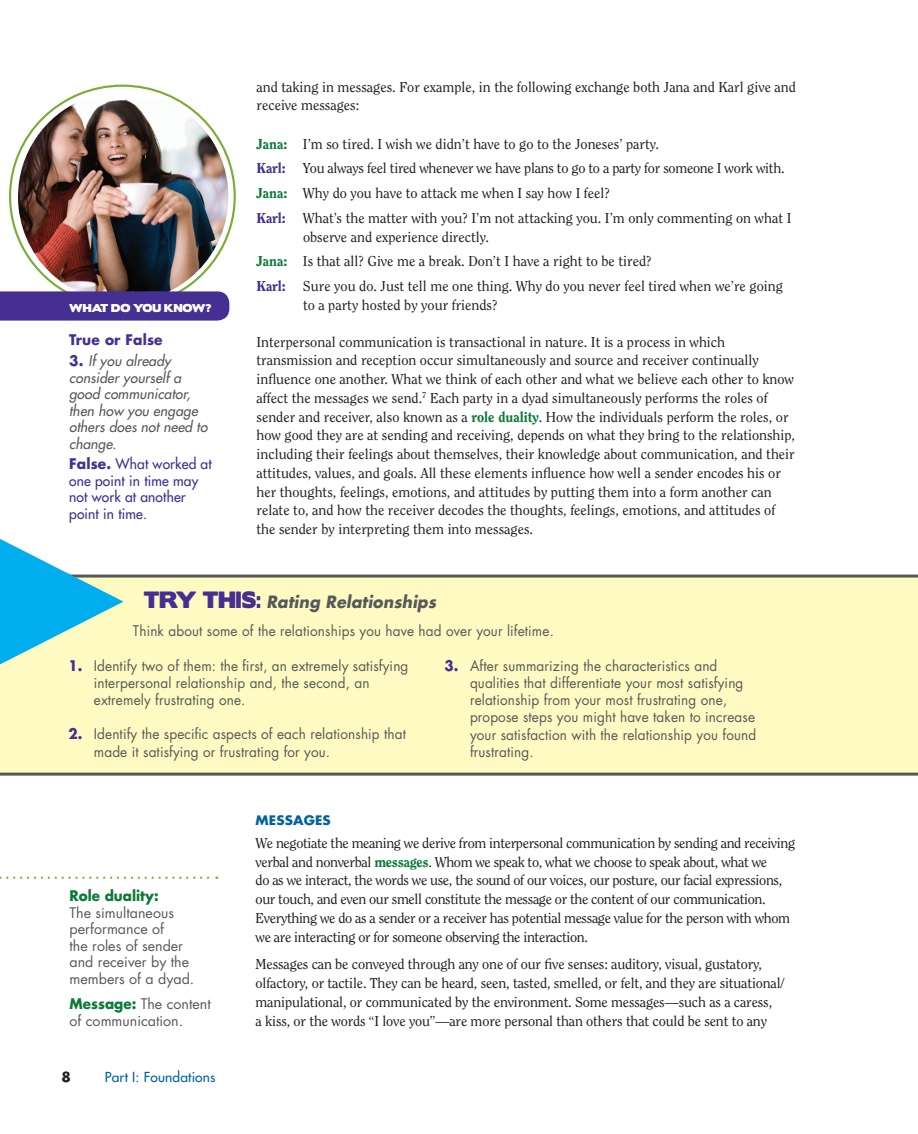
<style>
.page{position:relative;width:918px;height:1134px;background:#fff}
.page>*{position:absolute;margin:0;border:0;box-sizing:border-box;transform-origin:0 0}
.t1{font:italic 700 16.5px "Futura";letter-spacing:.01em;color:#57585a;scale:.95 1}
.t2{font:14.25px/18.8px "Clearface Std";color:#231f20}
.t3{font:14.25px/17.2px "Futura";letter-spacing:.01em;color:#57585a;scale:.95 1}
.t4{font:14.25px/18.8px "Clearface Std";letter-spacing:-.025em;color:#231f20}
.t5{font:14.25px/16.5px "Futura";letter-spacing:.01em;color:#57585a}
.t6{font:italic 14.25px/16.5px "Futura";letter-spacing:.01em;color:#57585a}
.t7{font:14.25px/16.5px "Futura";letter-spacing:.01em;color:#452f92}
.t8{font:700 14.25px "Futura";color:#0b7a36;scale:.95 1}
.t9{font:700 14.25px "Futura";letter-spacing:.01em;color:#452f92}
.t10{font:13.5px "Futura";letter-spacing:.01em;color:#00639e}
.t11{font:700 13.5px "Futura";color:#231f20}
.t12{font:700 12.75px "Futura";letter-spacing:.01em;color:#00639e;scale:1.05 1}
.t13{font:10.2px "Boris Black Bloxx";color:#fff}
.s1{font-weight:700;font-style:normal;color:#452f92}
.s2{font-weight:700}
.s3{font-weight:800;color:#0b7a36}
.s4{font-weight:800;color:#452f92}
.s5{font-family:"Boris Black Bloxx";font-weight:400;font-style:normal;font-size:21px;color:#452f92}
.s6{font-weight:700;color:#452f92}
.s7{font-weight:700;color:#0b7a36}
</style>
<div class="page">
<svg style="left:0;top:877px;width:217px;height:2px"></svg>
<div style="left:0;top:575px;width:918px;height:201px;background:#fffac1"></div>
<svg style="left:0;top:539px;width:123px;height:125px"></svg>
<svg style="left:9px;top:84px;width:227px;height:218px"></svg>
<img style="left:18px;top:100px;width:210px;height:191px">
<svg style="left:0;top:291px;width:229px;height:30px;background:#4a3594"></svg>
<p class="t13" style="left:69px;top:300px;width:144px">WHAT DO YOU KNOW?</p>
<p class="t9" style="left:69px;top:330px;width:95px">True or False</p>
<p class="t6" style="left:69px;top:353px;width:140px"><span class="s1">3.</span> If you already consider yourself a good communicator, then how you engage others does not need to change.</p>
<p class="t7" style="left:69px;top:456px;width:144px"><span class="s2">False.</span> What worked at one point in time may not work at another point in time.</p>
<p class="t2" style="left:256px;top:77px;width:541px">and taking in messages. For example, in the following exchange both Jana and Karl give and receive messages:</p>
<p class="t2" style="left:256px;top:131px;width:536px;line-height:24.8px"><span class="s3">Jana:</span> I’m so tired. I wish we didn’t have to go to the Joneses’ party.<br><span class="s4">Karl:</span> You always feel tired whenever we have plans to go to a party for someone I work with.<br><span class="s3">Jana:</span> Why do you have to attack me when I say how I feel?<br><span class="s4">Karl:</span> What’s the matter with you? I’m not attacking you. I’m only commenting on what I</p>
<p class="t2" style="left:256px;top:224px;width:528px;line-height:24.8px;text-indent:46px">observe and experience directly.<br><span class="s3">Jana:</span> Is that all? Give me a break. Don’t I have a right to be tired?<br><span class="s4">Karl:</span> Sure you do. Just tell me one thing. Why do you never feel tired when we’re going</p>
<p class="t2" style="left:303px;top:296px;width:196px">to a party hosted by your friends?</p>
<p class="t2" style="left:257px;top:332px;width:540px">Interpersonal communication is transactional in nature. It is a process in which transmission and reception occur simultaneously and source and receiver continually influence one another. What we think of each other and what we believe each other to know affect the messages we send.<sup>7</sup> Each party in a dyad simultaneously performs the roles of sender and receiver, also known as a <span class="s3">role duality</span>. How the individuals perform the roles, or how good they are at sending and receiving, depends on what they bring to the relationship, including their feelings about themselves, their knowledge about communication, and their attitudes, values, and goals. All these elements influence how well a sender encodes his or her thoughts, feelings, emotions, and attitudes by putting them into a form another can relate to, and how the receiver decodes the thoughts, feelings, emotions, and attitudes of the sender by interpreting them into messages.</p>
<p class="t1" style="left:143px;top:591px;width:310px"><span class="s5">TRY THIS:</span> Rating Relationships</p>
<p class="t3" style="left:133px;top:623px;width:445px">Think about some of the relationships you have had over your lifetime.</p>
<p class="t3" style="left:94px;top:657px;width:333px;text-indent:-26px"><span class="s6">1.</span> Identify two of them: the first, an extremely satisfying interpersonal relationship and, the second, an extremely frustrating one.</p>
<p class="t3" style="left:94px;top:726px;width:330px;text-indent:-26px"><span class="s6">2.</span> Identify the specific aspects of each relationship that made it satisfying or frustrating for you.</p>
<p class="t3" style="left:470px;top:657px;width:303px;text-indent:-26px"><span class="s6">3.</span> After summarizing the characteristics and qualities that differentiate your most satisfying relationship from your most frustrating one, propose steps you might have taken to increase your satisfaction with the relationship you found frustrating.</p>
<p class="t8" style="left:70px;top:887px;width:95px">Role duality:</p>
<p class="t5" style="left:70px;top:905px;width:126px">The simultaneous performance of<br>the roles of sender and receiver by the members of a dyad.</p>
<p class="t5" style="left:70px;top:996px;width:143px"><span class="s7">Message:</span> The content of communication.</p>
<p class="t11" style="left:62px;top:1068px;width:11px">8</p>
<p class="t10" style="left:105px;top:1069px;width:112px">Part I: Foundations</p>
<p class="t12" style="left:256px;top:812px;width:73px">MESSAGES</p>
<p class="t4" style="left:256px;top:834px;width:541px">We negotiate the meaning we derive from interpersonal communication by sending and receiving verbal and nonverbal <span class="s3">messages</span>. Whom we speak to, what we choose to speak about, what we<br>do as we interact, the words we use, the sound of our voices, our posture, our facial expressions, our touch, and even our smell constitute the message or the content of our communication.<br>Everything we do as a sender or a receiver has potential message value for the person with whom we are interacting or for someone observing the interaction.</p>
<p class="t2" style="left:256px;top:955px;width:531px">Messages can be conveyed through any one of our five senses: auditory, visual, gustatory, olfactory, or tactile. They can be heard, seen, tasted, smelled, or felt, and they are situational/ manipulational, or communicated by the environment. Some messages—such as a caress,<br>a kiss, or the words “I love you”—are more personal than others that could be sent to any</p>
</div>
